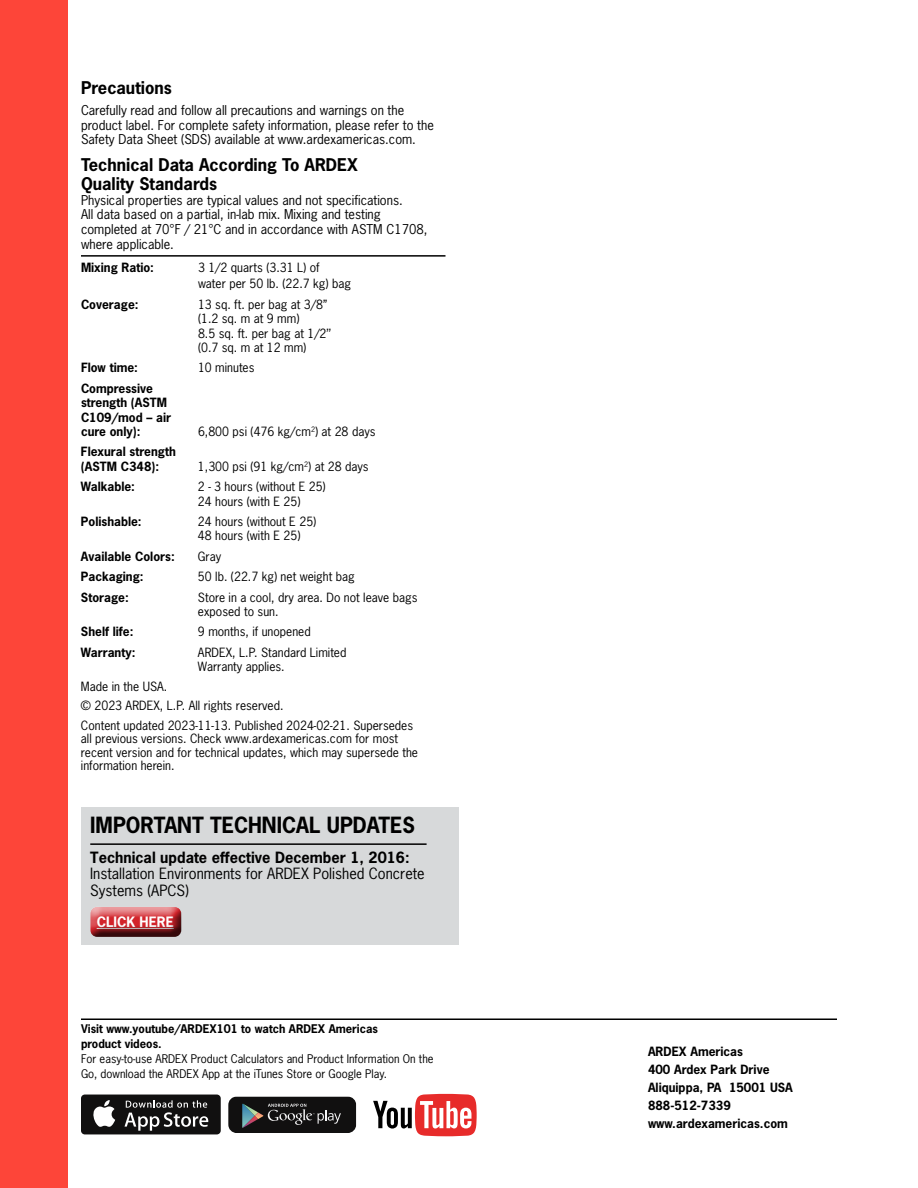
<style>
.page{position:relative;width:918px;height:1188px;background:#fff}
.page>*{position:absolute;margin:0;border:0;box-sizing:border-box;transform-origin:0 0}
.t1{font:700 21px "News Gothic Std";color:#000}
.t2{font:700 16.5px/19.5px "News Gothic Std";color:#000}
.t3{font:14.7px/16.5px "News Gothic Std";color:#000}
.t4{font:700 14.7px "News Gothic Std";color:#000}
.t5{font:700 13.5px "News Gothic Std";color:#fff}
.t6{font:12.75px/14.5px "News Gothic Std";color:#000}
.t7{font:12px/14.4px "News Gothic Std";color:#000}
.t8{font:700 12px/14.4px "News Gothic Std";color:#000}
.t9{font:11.25px/15px "News Gothic Std";color:#000}
.t10{font:700 11.25px/15px "News Gothic Std";color:#000}
</style>
<div class="page">
<hr style="left:81px;top:255px;width:365px;height:2px;background:#000">
<svg style="left:228px;top:1096px;width:128px;height:37px;background:#2d2d2d"></svg>
<div style="left:81px;top:1095px;width:140px;height:39px;background:#111010;border-radius:4px"></div>
<svg style="left:93px;top:1100px;width:22px;height:27px"></svg>
<svg style="left:125px;top:1100px;width:83px;height:31px"></svg>
<svg style="left:373px;top:1094px;width:104px;height:42px"></svg>
<div style="left:0;top:0;width:68px;height:1188px;background:#fd4539"></div>
<hr style="left:81px;top:1018px;width:756px;height:2px;background:#000">
<div style="left:81px;top:807px;width:378px;height:138px;background:#d7d9da"></div>
<div style="left:79px;top:895px;width:110px;height:42px;background:#d7d9da"></div>
<div style="left:84px;top:903px;width:108px;height:34px;background:#000;opacity:.75"></div>
<hr style="left:90px;top:843px;width:337px;height:2px;background:#000">
<h2 class="t2" style="left:81px;top:78px;width:92px">Precautions</h2>
<p class="t6" style="left:81px;top:103px;width:354px">Carefully read and follow all precautions and warnings on the product label. For complete safety information, please refer to the<br>Safety Data Sheet (SDS) available at www.ardexamericas.com.</p>
<h2 class="t2" style="left:81px;top:154px;width:278px">Technical Data According To ARDEX<br>Quality Standards</h2>
<p class="t6" style="left:81px;top:193px;width:348px">Physical properties are typical values and not specifications.<br>All data based on a partial, in-lab mix. Mixing and testing completed at 70°F / 21°C and in accordance with ASTM C1708, where applicable.</p>
<p class="t8" style="left:81px;top:260px;width:75px">Mixing Ratio:</p>
<p class="t7" style="left:198px;top:259px;width:155px;line-height:16.5px">3 1/2 quarts (3.31 L) of<br>water per 50 lb. (22.7 kg) bag</p>
<p class="t8" style="left:81px;top:297px;width:59px">Coverage:</p>
<p class="t7" style="left:198px;top:297px;width:135px">13 sq. ft. per bag at 3/8” (1.2 sq. m at 9 mm)<br>8.5 sq. ft. per bag at 1/2’’ (0.7 sq. m at 12 mm)</p>
<p class="t8" style="left:81px;top:361px;width:59px">Flow time:</p>
<p class="t7" style="left:198px;top:361px;width:58px">10 minutes</p>
<p class="t8" style="left:81px;top:381px;width:92px">Compressive strength (ASTM<br>C109/mod – air cure only):</p>
<p class="t7" style="left:198px;top:424px;width:179px">6,800 psi (476 kg/cm<sup>2</sup>) at 28 days</p>
<p class="t8" style="left:81px;top:445px;width:96px">Flexural strength (ASTM C348):</p>
<p class="t7" style="left:198px;top:459px;width:172px">1,300 psi (91 kg/cm<sup>2</sup>) at 28 days</p>
<p class="t8" style="left:81px;top:479px;width:56px">Walkable:</p>
<p class="t7" style="left:198px;top:479px;width:129px">2 - 3 hours (without E 25)<br>24 hours (with E 25)</p>
<p class="t8" style="left:81px;top:514px;width:62px">Polishable:</p>
<p class="t7" style="left:198px;top:514px;width:120px">24 hours (without E 25)<br>48 hours (with E 25)</p>
<p class="t8" style="left:81px;top:549px;width:95px">Available Colors:</p>
<p class="t7" style="left:198px;top:549px;width:25px">Gray</p>
<p class="t8" style="left:81px;top:569px;width:64px">Packaging:</p>
<p class="t7" style="left:198px;top:569px;width:158px">50 lb. (22.7 kg) net weight bag</p>
<p class="t8" style="left:81px;top:590px;width:49px">Storage:</p>
<p class="t7" style="left:198px;top:590px;width:221px">Store in a cool, dry area. Do not leave bags exposed to sun.</p>
<p class="t8" style="left:81px;top:625px;width:54px">Shelf life:</p>
<p class="t7" style="left:198px;top:625px;width:114px">9 months, if unopened</p>
<p class="t8" style="left:81px;top:645px;width:56px">Warranty:</p>
<p class="t7" style="left:198px;top:645px;width:150px">ARDEX, L.P. Standard Limited<br>Warranty applies.</p>
<p class="t7" style="left:81px;top:676px;width:334px;line-height:19.5px">Made in the USA.<br>© 2023 ARDEX, L.P. All rights reserved.<br>Content updated 2023-11-13. Published 2024-02-21. Supersedes</p>
<p class="t7" style="left:81px;top:732px;width:339px;line-height:13.5px">all previous versions. Check www.ardexamericas.com for most recent version and for technical updates, which may supersede the information herein.</p>
<h1 class="t1" style="left:90px;top:811px;width:326px">IMPORTANT TECHNICAL UPDATES</h1>
<p class="t4" style="left:90px;top:848px;width:321px">Technical update effective December 1, 2016:</p>
<p class="t3" style="left:90px;top:866px;width:336px">Installation Environments for ARDEX Polished Concrete<br>Systems (APCS)</p>
<p class="t5" style="left:97px;top:913px;width:79px">CLICK HERE</p>
<p class="t10" style="left:81px;top:1021px;width:299px">Visit www.youtube/ARDEX101 to watch ARDEX Americas product videos.</p>
<p class="t9" style="left:81px;top:1051px;width:354px">For easy-to-use ARDEX Product Calculators and Product Information On the<br>Go, download the ARDEX App at the iTunes Store or Google Play.</p>
<p class="t8" style="left:648px;top:1042px;width:146px;line-height:18px">ARDEX Americas<br>400 Ardex Park Drive<br>Aliquippa, PA 15001 USA<br>888-512-7339 www.ardexamericas.com</p>
</div>
